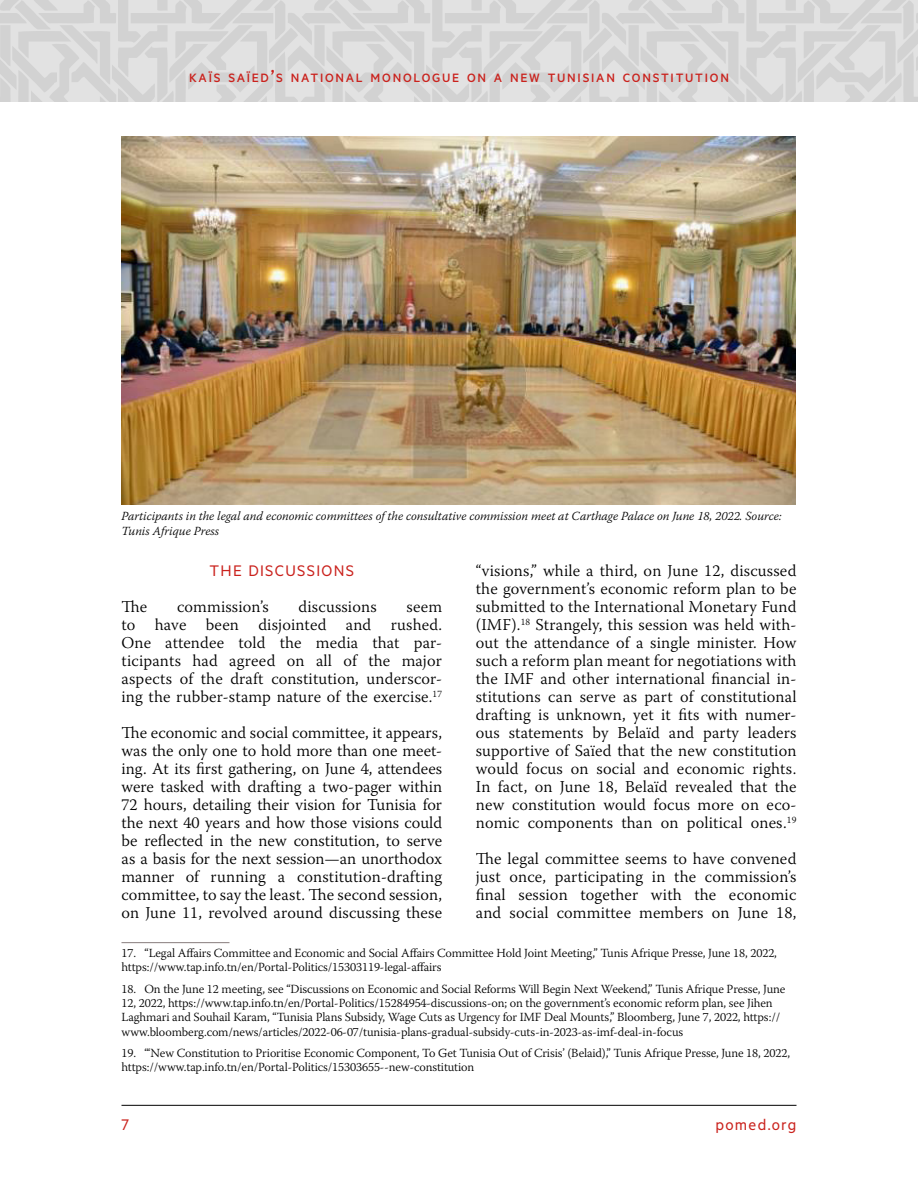
<style>
.page{position:relative;width:918px;height:1188px;background:#fff}
.page>*{position:absolute;margin:0;border:0;box-sizing:border-box;transform-origin:0 0}
.t1{font:17.25px "Metric";letter-spacing:.075em;color:#ca221d}
.t2{font:300 16.5px/18px "Warnock Pro";letter-spacing:.01em;color:#000;text-align:justify}
.t3{font:500 13.65px "Metric";letter-spacing:.13em;color:#ca221d}
.t4{font:300 12.3px/14.4px "Warnock Pro";letter-spacing:-.01em;color:#000}
.t5{font:italic 300 12.3px/14.4px "Warnock Pro";color:#000}
.s1{font-size:19.5px}
</style>
<div class="page">
<hr style="left:122px;top:1105px;width:674px;height:1px;background:#000">
<svg style="left:0;top:0;width:918px;height:102px;background:#d9d9d9"></svg>
<hr style="left:122px;top:942px;width:108px;height:1px;background:#877c7c">
<img style="left:122px;top:136px;width:674px;height:369px">
<p class="t3" style="left:189px;top:70px;width:541px">KAÏS SAÏED<span class="s1">’</span>S NATIONAL MONOLOGUE ON A NEW TUNISIAN CONSTITUTION</p>
<p class="t5" style="left:122px;top:509px;width:662px">Participants in the legal and economic committees of the consultative commission meet at Carthage Palace on June 18, 2022. Source:<br>Tunis Afrique Press</p>
<p class="t2" style="left:476px;top:561px;width:322px">“visions,” while a third, on June 12, discussed the government’s economic reform plan to be submitted to the International Monetary Fund (IMF).<sup>18</sup> Strangely, this session was held with&shy;out the attendance of a single minister. How such a reform plan meant for negotiations with the IMF and other international financial in&shy;stitutions can serve as part of constitutional drafting is unknown, yet it fits with numer&shy;ous statements by Belaïd and party leaders supportive of Saïed that the new constitution would focus on social and economic rights.<br>In fact, on June 18, Belaïd revealed that the new constitution would focus more on eco&shy;nomic components than on political ones.<sup>19</sup></p>
<p class="t2" style="left:476px;top:849px;width:322px">The legal committee seems to have convened just once, participating in the commission’s final session together with the economic and social committee members on June 18,</p>
<p class="t1" style="left:210px;top:561px;width:146px">THE DISCUSSIONS</p>
<p class="t2" style="left:122px;top:597px;width:27px">The</p>
<p class="t2" style="left:177px;top:597px;width:93px">commission’s</p>
<p class="t2" style="left:299px;top:597px;width:80px">discussions</p>
<p class="t2" style="left:122px;top:597px;width:322px;text-indent:285px">seem to have been disjointed and rushed.<br>One attendee told the media that par&shy;ticipants had agreed on all of the major aspects of the draft constitution, underscor&shy;ing the rubber-stamp nature of the exercise.<sup>17</sup></p>
<p class="t2" style="left:122px;top:723px;width:322px">The economic and social committee, it appears, was the only one to hold more than one meet&shy;ing. At its first gathering, on June 4, attendees were tasked with drafting a two-pager within 72 hours, detailing their vision for Tunisia for the next 40 years and how those visions could be reflected in the new constitution, to serve as a basis for the next session—an unorthodox manner of running a constitution-drafting committee, to say the least. The second session, on June 11, revolved around discussing these</p>
<p class="t4" style="left:122px;top:946px;width:657px">17. “Legal Affairs Committee and Economic and Social Affairs Committee Hold Joint Meeting,” Tunis Afrique Presse, June 18, 2022, https://www.tap.info.tn/en/Portal-Politics/15303119-legal-affairs</p>
<p class="t4" style="left:122px;top:981px;width:665px">18. On the June 12 meeting, see “Discussions on Economic and Social Reforms Will Begin Next Weekend,” Tunis Afrique Presse, June 12, 2022, https://www.tap.info.tn/en/Portal-Politics/15284954-discussions-on; on the government’s economic reform plan, see Jihen Laghmari and Souhail Karam, “Tunisia Plans Subsidy, Wage Cuts as Urgency for IMF Deal Mounts,” Bloomberg, June 7, 2022, https:// www.bloomberg.com/news/articles/2022-06-07/tunisia-plans-gradual-subsidy-cuts-in-2023-as-imf-deal-in-focus</p>
<p class="t4" style="left:122px;top:1046px;width:670px">19. “‘New Constitution to Prioritise Economic Component, To Get Tunisia Out of Crisis’ (Belaid),” Tunis Afrique Presse, June 18, 2022, https://www.tap.info.tn/en/Portal-Politics/15303655--new-constitution</p>
<p class="t1" style="left:122px;top:1115px;width:9px">7</p>
<p class="t1" style="left:715px;top:1115px;width:83px">pomed.org</p>
</div>
